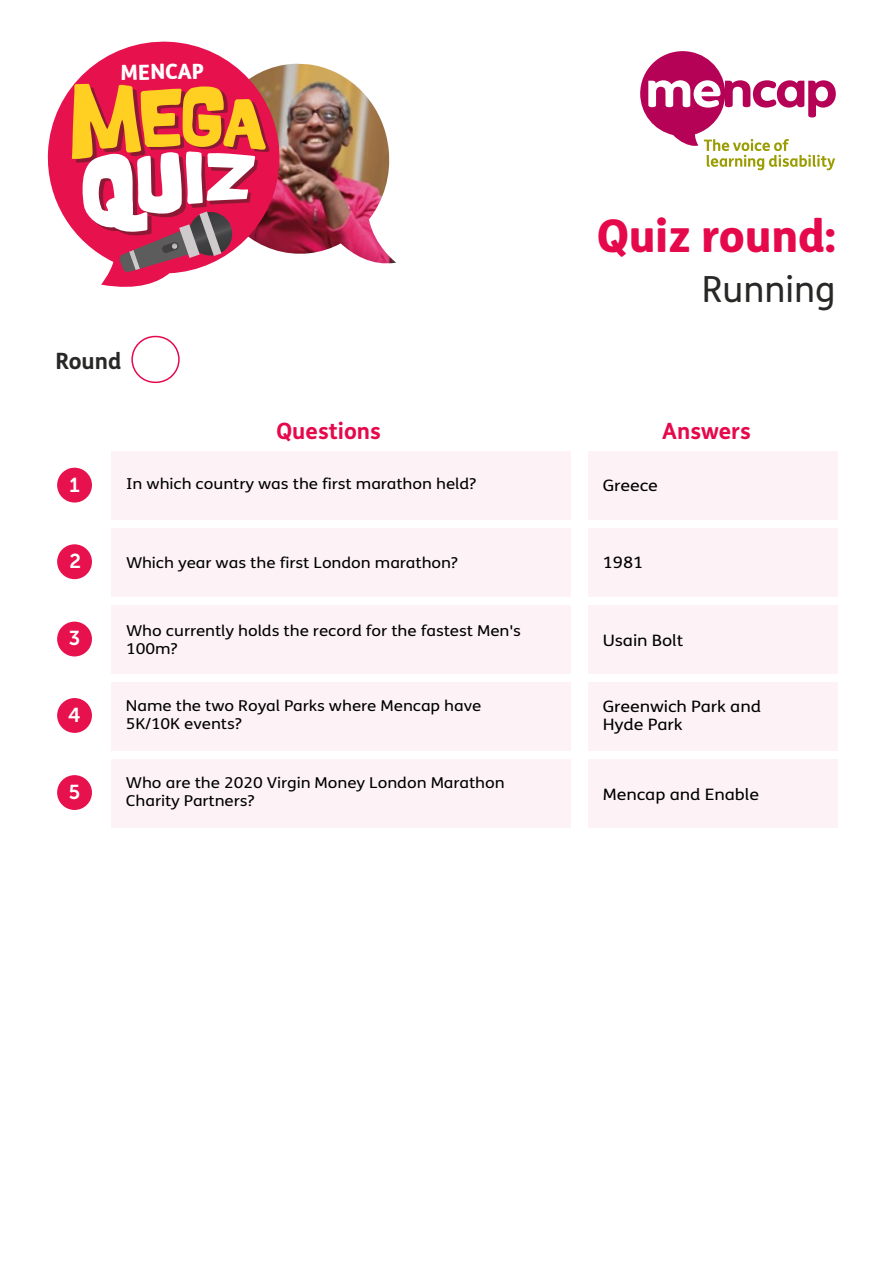
<style>
.page{position:relative;width:893px;height:1263px;background:#fff}
.page>*{position:absolute;margin:0;border:0;box-sizing:border-box;transform-origin:0 0}
.t1{font:800 45px "FS Mencap";letter-spacing:-.005em;color:#e5094c}
.t2{font:36px "FS Mencap";color:#282827}
.t3{font:700 22.5px "FS Mencap";color:#e5094c}
.t4{font:700 22.5px "FS Mencap";color:#282827}
.t5{font:800 21px "FS Mencap";color:#fff}
.t6{font:20.1px "Museo Sans 700";color:#fff}
.t7{font:15.75px/18.9px "FS Mencap";letter-spacing:-.005em;color:#000;scale:1.14 1}
.t8{font:15px/18px "FS Mencap";letter-spacing:-.005em;color:#000;scale:1.14 1}
</style>
<div class="page">
<img style="left:282px;top:64px;width:114px;height:200px">
<div style="left:111px;top:451px;width:459px;height:68px;background:#fdf3f6"></div>
<div style="left:111px;top:528px;width:459px;height:68px;background:#fdf3f6"></div>
<div style="left:111px;top:605px;width:459px;height:68px;background:#fdf3f6"></div>
<div style="left:111px;top:682px;width:459px;height:68px;background:#fdf3f6"></div>
<div style="left:111px;top:759px;width:459px;height:68px;background:#fdf3f6"></div>
<div style="left:588px;top:451px;width:250px;height:68px;background:#fdf3f6"></div>
<div style="left:588px;top:528px;width:250px;height:68px;background:#fdf3f6"></div>
<div style="left:588px;top:605px;width:250px;height:68px;background:#fdf3f6"></div>
<div style="left:588px;top:682px;width:250px;height:68px;background:#fdf3f6"></div>
<div style="left:588px;top:759px;width:250px;height:68px;background:#fdf3f6"></div>
<svg style="left:640px;top:51px;width:196px;height:119px"></svg>
<div style="left:131px;top:336px;width:49px;height:47px;border:2px solid #e5094c;border-radius:23px"></div>
<div style="left:57px;top:468px;width:35px;height:35px;background:#e6114d;border-radius:50%"></div>
<div style="left:57px;top:544px;width:35px;height:35px;background:#e6114d;border-radius:50%"></div>
<div style="left:57px;top:622px;width:35px;height:34px;background:#e6114d;border-radius:50%"></div>
<div style="left:57px;top:698px;width:35px;height:35px;background:#e6114d;border-radius:50%"></div>
<div style="left:57px;top:775px;width:35px;height:35px;background:#e6114d;border-radius:50%"></div>
<svg style="left:47px;top:41px;width:235px;height:246px"></svg>
<svg style="left:72px;top:84px;width:197px;height:190px"></svg>
<h3 class="t5" style="left:120px;top:59px;width:85px;rotate:-1deg">MENCAP</h3>
<h3 class="t4" style="left:55px;top:347px;width:67px">Round</h3>
<h1 class="t1" style="left:597px;top:208px;width:240px">Quiz round:</h1>
<h2 class="t2" style="left:702px;top:268px;width:135px">Running</h2>
<h3 class="t3" style="left:277px;top:417px;width:106px">Questions</h3>
<h3 class="t3" style="left:662px;top:417px;width:90px">Answers</h3>
<h3 class="t6" style="left:69px;top:473px;width:12px">1</h3>
<p class="t8" style="left:126px;top:475px;width:309px">In which country was the first marathon held?</p>
<p class="t7" style="left:603px;top:476px;width:50px">Greece</p>
<h3 class="t6" style="left:69px;top:550px;width:13px">2</h3>
<p class="t8" style="left:126px;top:554px;width:293px">Which year was the first London marathon?</p>
<p class="t7" style="left:603px;top:553px;width:37px">1981</p>
<h3 class="t6" style="left:69px;top:627px;width:13px">3</h3>
<p class="t8" style="left:126px;top:622px;width:348px">Who currently holds the record for the fastest Men's<br>100m?</p>
<p class="t7" style="left:603px;top:631px;width:72px">Usain Bolt</p>
<h3 class="t6" style="left:68px;top:704px;width:14px">4</h3>
<p class="t8" style="left:126px;top:697px;width:313px">Name the two Royal Parks where Mencap have<br>5K/10K events?</p>
<p class="t7" style="left:603px;top:697px;width:140px">Greenwich Park and<br>Hyde Park</p>
<h3 class="t6" style="left:69px;top:781px;width:13px">5</h3>
<p class="t8" style="left:126px;top:774px;width:334px">Who are the 2020 Virgin Money London Marathon<br>Charity Partners?</p>
<p class="t7" style="left:603px;top:786px;width:138px">Mencap and Enable</p>
</div>
